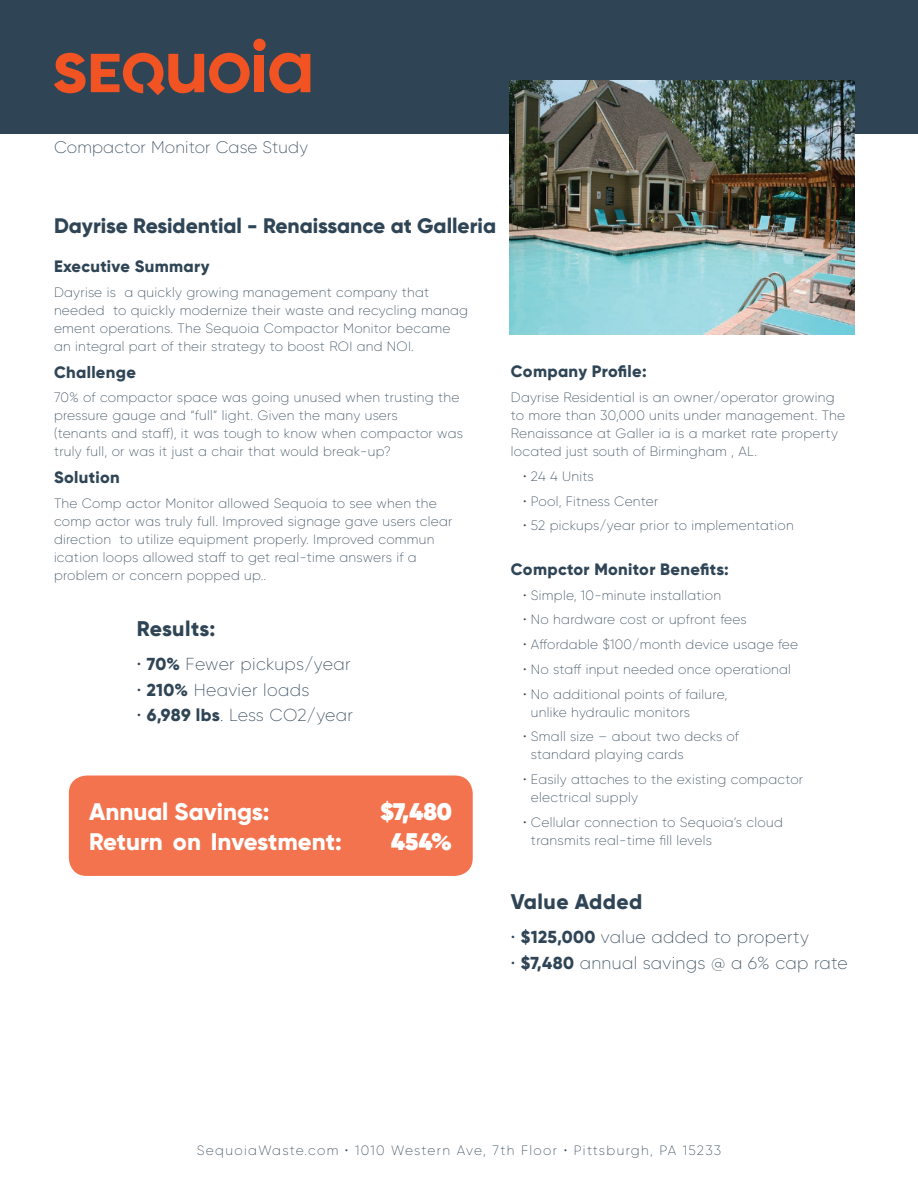
<style>
.page{position:relative;width:918px;height:1188px;background:#fff}
.page>*{position:absolute;margin:0;border:0;box-sizing:border-box;transform-origin:0 0}
.t1{font:800 24px "Gilroy";color:#fff}
.t2{font:800 24px "Gilroy";letter-spacing:.01em;color:#fff}
.t3{font:800 21.15px "Gilroy";letter-spacing:.015em;color:#2f4556}
.t4{font:800 21px "Gilroy";color:#2f4556}
.t5{font:200 17.4px "Gilroy";letter-spacing:.02em;color:#2f4556}
.t6{font:200 17.4px "Gilroy";color:#2f4556}
.t7{font:200 16.8px "Gilroy";letter-spacing:.01em;color:#2f4556}
.t8{font:800 16.5px "Gilroy";letter-spacing:.02em;color:#2f4556}
.t9{font:200 13.5px/18px "Gilroy";letter-spacing:.02em;color:#2f4556}
.t10{font:200 13.5px "Gilroy";letter-spacing:.1em;color:#2f4556}
.s1{font-weight:800}
</style>
<div class="page">
<div style="left:0;top:0;width:918px;height:134px;background:#2f4556"></div>
<div style="left:255px;top:55px;width:9px;height:37px;background:#f15322"></div>
<svg style="left:269px;top:53px;width:41px;height:40px"></svg>
<div style="left:253px;top:39px;width:13px;height:12px;background:#f15322;border-radius:50%"></div>
<svg style="left:54px;top:53px;width:196px;height:42px"></svg>
<img style="left:510px;top:81px;width:345px;height:254px">
<div style="left:69px;top:776px;width:404px;height:100px;background:#f3734e;border-radius:18px"></div>
<p class="t7" style="left:54px;top:137px;width:255px">Compactor Monitor Case Study</p>
<h3 class="t4" style="left:54px;top:212px;width:444px">Dayrise Residential - Renaissance at Galleria</h3>
<p class="t8" style="left:54px;top:256px;width:157px">Executive Summary</p>
<p class="t9" style="left:54px;top:283px;width:416px">Dayrise is a quickly growing management company that needed to quickly modernize their waste and recycling manag ement operations. The Sequoia Compactor Monitor became an integral part of their strategy to boost ROI and NOI.</p>
<p class="t8" style="left:54px;top:362px;width:84px">Challenge</p>
<p class="t9" style="left:54px;top:389px;width:411px">70% of compactor space was going unused when trusting the pressure gauge and “full” light. Given the many users<br>(tenants and staff), it was tough to know when compactor was truly full, or was it just a chair that would break-up?</p>
<p class="t8" style="left:54px;top:467px;width:67px">Solution</p>
<p class="t9" style="left:54px;top:494px;width:400px">The Comp actor Monitor allowed Sequoia to see when the comp actor was truly full. Improved signage gave users clear direction to utilize equipment properly. Improved commun ication loops allowed staff to get real-time answers if a problem or concern popped up..</p>
<h2 class="t3" style="left:137px;top:615px;width:80px">Results:</h2>
<p class="t5" style="left:137px;top:654px;width:215px">• <span class="s1">70%</span> Fewer pickups/year</p>
<p class="t5" style="left:137px;top:679px;width:174px">• <span class="s1">210%</span> Heavier loads</p>
<p class="t6" style="left:137px;top:705px;width:218px">• <span class="s1">6,989 lbs</span>. Less CO2/year</p>
<h1 class="t1" style="left:89px;top:797px;width:182px">Annual Savings:</h1>
<h1 class="t2" style="left:380px;top:797px;width:73px">$7,480</h1>
<h1 class="t1" style="left:89px;top:827px;width:254px">Return on Investment:</h1>
<h1 class="t2" style="left:391px;top:827px;width:62px">454%</h1>
<p class="t8" style="left:511px;top:361px;width:137px">Company Profile:</p>
<p class="t9" style="left:511px;top:388px;width:336px">Dayrise Residential is an owner/operator growing to more than 30,000 units under management. The Renaissance at Galler ia is a market rate property located just south of Birmingham , AL.</p>
<p class="t9" style="left:523px;top:467px;width:72px">• 24 4 Units</p>
<p class="t9" style="left:523px;top:492px;width:137px">• Pool, Fitness Center</p>
<p class="t9" style="left:523px;top:517px;width:272px">• 52 pickups/year prior to implementation</p>
<p class="t8" style="left:511px;top:559px;width:220px">Compctor Monitor Benefits:</p>
<p class="t9" style="left:523px;top:586px;width:200px">• Simple, 10-minute installation</p>
<p class="t9" style="left:523px;top:611px;width:225px">• No hardware cost or upfront fees</p>
<p class="t9" style="left:523px;top:635px;width:277px">• Affordable $100/month device usage fee</p>
<p class="t9" style="left:523px;top:660px;width:269px">• No staff input needed once operational</p>
<p class="t9" style="left:531px;top:685px;width:198px;text-indent:-8px">• No additional points of failure, unlike hydraulic monitors</p>
<p class="t9" style="left:531px;top:728px;width:210px;text-indent:-8px">• Small size – about two decks of standard playing cards</p>
<p class="t9" style="left:531px;top:770px;width:274px;text-indent:-8px">• Easily attaches to the existing compactor electrical supply</p>
<p class="t9" style="left:531px;top:813px;width:253px;text-indent:-8px">• Cellular connection to Sequoia’s cloud transmits real-time fill levels</p>
<h2 class="t3" style="left:511px;top:888px;width:133px">Value Added</h2>
<p class="t5" style="left:511px;top:927px;width:300px">• <span class="s1">$125,000</span> value added to property</p>
<p class="t5" style="left:511px;top:952px;width:339px">• <span class="s1">$7,480</span> annual savings @ a 6% cap rate</p>
<p class="t10" style="left:197px;top:1142px;width:526px">SequoiaWaste.com • 1010 Western Ave, 7th Floor • Pittsburgh, PA 15233</p>
</div>
